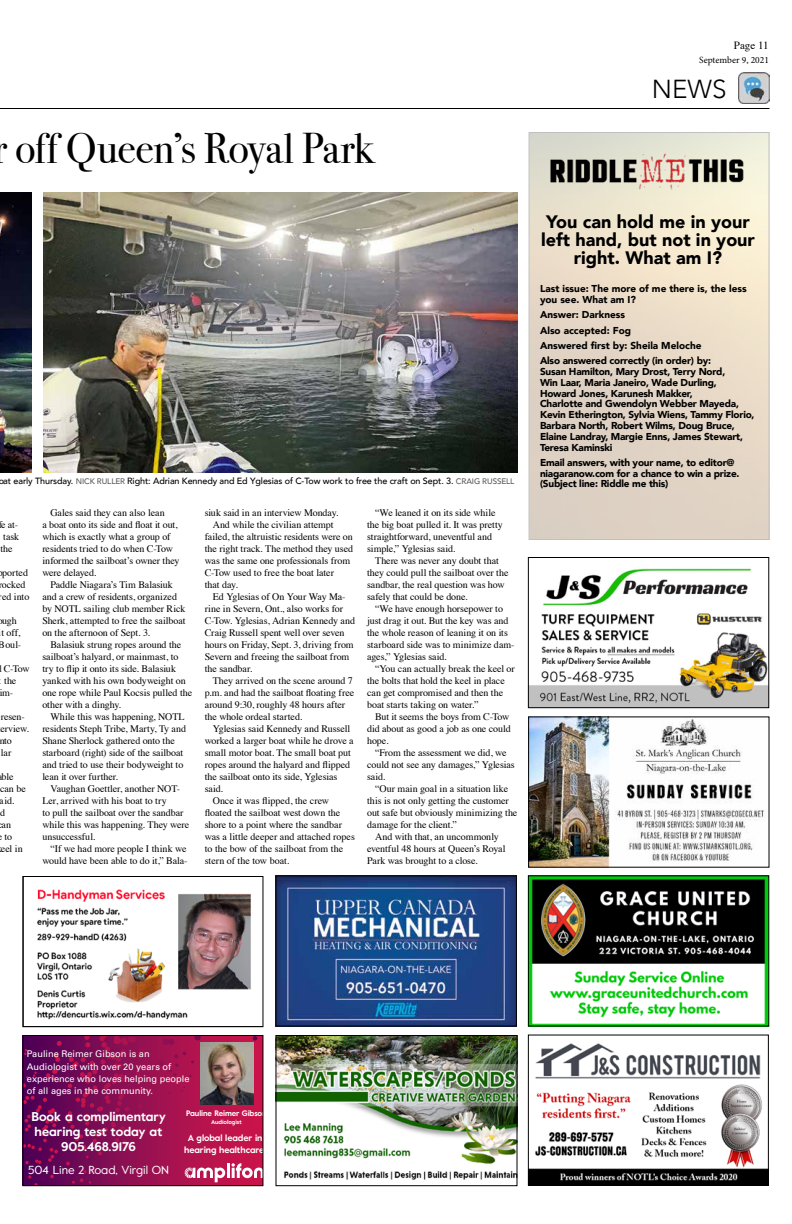
<style>
.page{position:relative;width:792px;height:1224px;background:#fff}
.page>*{position:absolute;margin:0;border:0;box-sizing:border-box;transform-origin:0 0}
.t1{font:43px "Bodoni Svty Two ITCTT";letter-spacing:-.01em;color:#000}
.t2{font:300 26px "Avenir";color:#000}
.t3{font:900 18px/18px "Avenir";color:#000;text-align:center}
.t4{font:700 12.7px/14.8px "Value";color:#fff;text-align:center}
.t5{font:11.6px "Value";color:#fff}
.t6{font:11px "Times";color:#000}
.t7{font:10px/12px "Times";letter-spacing:-.005em;color:#000}
.t8{font:900 10px/10.8px "Avenir";letter-spacing:-.02em;color:#000}
.t9{font:900 10px/15.3px "Avenir";color:#000}
.t10{font:9.5px "Minion Pro";color:#000}
.t11{font:9.2px/12.4px "Univers LT Pro 55 Roman";color:#fff}
.t12{font:700 9.1px/11.9px "Value";letter-spacing:-.01em;color:#fff;text-align:center}
.t13{font:500 9px "Avenir";letter-spacing:-.01em;color:#000}
.t14{font:700 7.9px "Value";letter-spacing:-.01em;color:#fff}
.t15{font:700 6px "Value";letter-spacing:-.01em;color:#fff}
.s1{font-size:8px;color:#58595b}
</style>
<div class="page">
<img style="left:37px;top:889px;width:214px;height:131px">
<div style="left:22px;top:876px;width:241px;height:151px;border:1px solid #000"></div>
<svg style="left:24px;top:1037px;width:237px;height:147px;background:#8e0d51"></svg>
<svg style="left:57px;top:1037px;width:200px;height:16px;background:#961252"></svg>
<hr style="left:227px;top:1163px;width:3px;height:15px;background:#fff">
<svg style="left:185px;top:1167px;width:40px;height:15px"></svg>
<svg style="left:232px;top:1163px;width:29px;height:15px"></svg>
<img style="left:201px;top:1043px;width:53px;height:62px">
<div style="left:22px;top:1035px;width:241px;height:151px;border:1px solid #000"></div>
<img style="left:530px;top:568px;width:237px;height:138px">
<div style="left:528px;top:557px;width:241px;height:151px;border:1px solid #000"></div>
<img style="left:277px;top:877px;width:238px;height:148px">
<div style="left:275px;top:875px;width:242px;height:152px;border:1px solid #000"></div>
<img style="left:530px;top:718px;width:234px;height:148px">
<img style="left:530px;top:877px;width:237px;height:148px">
<div style="left:528px;top:875px;width:241px;height:152px;border:1px solid #000"></div>
<img style="left:530px;top:1043px;width:237px;height:141px">
<div style="left:528px;top:1035px;width:241px;height:151px;border:1px solid #000"></div>
<img style="left:277px;top:1037px;width:239px;height:143px">
<div style="left:275px;top:1035px;width:243px;height:151px;border:1px solid #000"></div>
<img style="left:535px;top:144px;width:222px;height:54px">
<img style="left:738px;top:72px;width:31px;height:31px">
<hr style="left:0;top:108px;width:770px;height:1px;background:#000">
<img style="left:0;top:192px;width:31px;height:280px">
<img style="left:43px;top:192px;width:474px;height:280px">
<h1 class="t1" style="left:15px;top:113px;width:361px">off Queen’s Royal Park</h1>
<p class="t13" style="left:-2px;top:473px;width:518px">oat early Thursday. <span class="s1">NICK RULLER</span> Right: Adrian Kennedy and Ed Yglesias of C-Tow work to free the craft on Sept. 3. <span class="s1">CRAIG RUSSELL</span></p>
<p class="t7" style="left:-2px;top:518px;width:23px;text-align:justify">fe at&shy;task the</p>
<p class="t7" style="left:-1px;top:566px;width:32px;text-align:center">ported rocked red into</p>
<p class="t7" style="left:-1px;top:614px;width:24px;text-align:center">ugh it off,<br>Boul-</p>
<p class="t7" style="left:-1px;top:662px;width:32px;text-indent:5px">C-Tow t the im-</p>
<p class="t7" style="left:-1px;top:710px;width:31px">resen&shy;erview. nto<br>lar</p>
<p class="t7" style="left:2px;top:770px;width:13px">ble</p>
<p class="t7" style="left:0;top:782px;width:27px">can be</p>
<p class="t7" style="left:0;top:794px;width:16px">aid.</p>
<p class="t7" style="left:0;top:806px;width:6px">d</p>
<p class="t7" style="left:2px;top:818px;width:11px">an</p>
<p class="t7" style="left:4px;top:830px;width:9px">to</p>
<p class="t7" style="left:1px;top:842px;width:23px">eel in</p>
<p class="t7" style="left:42px;top:506px;width:139px;text-indent:8px">Gales said they can also lean<br>a boat onto its side and float it out, which is exactly what a group of residents tried to do when C-Tow informed the sailboat’s owner they were delayed.</p>
<p class="t7" style="left:42px;top:578px;width:145px;text-indent:8px">Paddle Niagara’s Tim Balasiuk and a crew of residents, organized by NOTL sailing club member Rick<br>Sherk, attempted to free the sailboat on the afternoon of Sept. 3.</p>
<p class="t7" style="left:42px;top:638px;width:151px;text-indent:8px">Balasiuk strung ropes around the sailboat’s halyard, or mainmast, to try to flip it onto its side. Balasiuk yanked with his own bodyweight on one rope while Paul Kocsis pulled the other with a dinghy.</p>
<p class="t7" style="left:42px;top:710px;width:145px;text-indent:8px">While this was happening, NOTL residents Steph Tribe, Marty, Ty and<br>Shane Sherlock gathered onto the starboard (right) side of the sailboat and tried to use their bodyweight to lean it over further.</p>
<p class="t7" style="left:42px;top:782px;width:148px;text-indent:8px">Vaughan Goettler, another NOT-<br>Ler, arrived with his boat to try<br>to pull the sailboat over the sandbar while this was happening. They were unsuccessful.</p>
<p class="t7" style="left:42px;top:842px;width:147px;text-align:right">“If we had more people I think we would have been able to do it,” Bala-</p>
<p class="t7" style="left:205px;top:506px;width:135px">siuk said in an interview Monday.</p>
<p class="t7" style="left:213px;top:518px;width:122px">And while the civilian attempt</p>
<p class="t7" style="left:205px;top:530px;width:150px">failed, the altruistic residents were on</p>
<p class="t7" style="left:205px;top:542px;width:150px">the right track. The method they used</p>
<p class="t7" style="left:205px;top:554px;width:147px">was the same one professionals from</p>
<p class="t7" style="left:205px;top:566px;width:131px">C-Tow used to free the boat later</p>
<p class="t7" style="left:205px;top:578px;width:35px">that day.</p>
<p class="t7" style="left:213px;top:590px;width:134px">Ed Yglesias of On Your Way Ma-</p>
<p class="t7" style="left:205px;top:602px;width:140px">rine in Severn, Ont., also works for</p>
<p class="t7" style="left:205px;top:614px;width:152px">C-Tow. Yglesias, Adrian Kennedy and</p>
<p class="t7" style="left:205px;top:626px;width:141px">Craig Russell spent well over seven</p>
<p class="t7" style="left:205px;top:638px;width:150px">hours on Friday, Sept. 3, driving from</p>
<p class="t7" style="left:205px;top:650px;width:146px">Severn and freeing the sailboat from</p>
<p class="t7" style="left:205px;top:662px;width:49px">the sandbar.</p>
<p class="t7" style="left:213px;top:674px;width:142px">They arrived on the scene around 7</p>
<p class="t7" style="left:205px;top:686px;width:151px">p.m. and had the sailboat floating free</p>
<p class="t7" style="left:205px;top:698px;width:142px">around 9:30, roughly 48 hours after</p>
<p class="t7" style="left:205px;top:710px;width:99px">the whole ordeal started.</p>
<p class="t7" style="left:213px;top:722px;width:139px">Yglesias said Kennedy and Russell</p>
<p class="t7" style="left:205px;top:734px;width:150px">worked a larger boat while he drove a</p>
<p class="t7" style="left:205px;top:746px;width:148px">small motor boat. The small boat put</p>
<p class="t7" style="left:205px;top:758px;width:147px">ropes around the halyard and flipped</p>
<p class="t7" style="left:205px;top:770px;width:134px">the sailboat onto its side, Yglesias</p>
<p class="t7" style="left:205px;top:782px;width:20px">said.</p>
<p class="t7" style="left:213px;top:794px;width:118px">Once it was flipped, the crew</p>
<p class="t7" style="left:205px;top:806px;width:137px">floated the sailboat west down the</p>
<p class="t7" style="left:205px;top:818px;width:139px">shore to a point where the sandbar</p>
<p class="t7" style="left:205px;top:830px;width:152px">was a little deeper and attached ropes</p>
<p class="t7" style="left:205px;top:842px;width:140px">to the bow of the sailboat from the</p>
<p class="t7" style="left:205px;top:854px;width:86px">stern of the tow boat.</p>
<p class="t7" style="left:367px;top:506px;width:137px;text-indent:8px">“We leaned it on its side while the big boat pulled it. It was pretty straightforward, uneventful and simple,” Yglesias said.</p>
<p class="t7" style="left:367px;top:554px;width:143px;text-indent:8px">There was never any doubt that they could pull the sailboat over the sandbar, the real question was how safely that could be done.</p>
<p class="t7" style="left:367px;top:602px;width:149px;text-indent:8px">“We have enough horsepower to just drag it out. But the key was and the whole reason of leaning it on its starboard side was to minimize dam&shy;ages,” Yglesias said.</p>
<p class="t7" style="left:367px;top:662px;width:149px;text-indent:8px">“You can actually break the keel or the bolts that hold the keel in place can get compromised and then the boat starts taking on water.”</p>
<p class="t7" style="left:367px;top:710px;width:145px;text-indent:8px">But it seems the boys from C-Tow did about as good a job as one could hope.</p>
<p class="t7" style="left:367px;top:746px;width:149px;text-indent:8px">“From the assessment we did, we could not see any damages,” Yglesias said.</p>
<p class="t7" style="left:375px;top:782px;width:135px">“Our main goal in a situation like</p>
<p class="t7" style="left:367px;top:794px;width:143px">this is not only getting the customer</p>
<p class="t7" style="left:367px;top:806px;width:152px">out safe but obviously minimizing the</p>
<p class="t7" style="left:367px;top:818px;width:91px">damage for the client.”</p>
<p class="t7" style="left:375px;top:830px;width:125px">And with that, an uncommonly</p>
<p class="t7" style="left:367px;top:842px;width:140px">eventful 48 hours at Queen’s Royal</p>
<p class="t7" style="left:367px;top:854px;width:112px">Park was brought to a close.</p>
<p class="t6" style="left:734px;top:35px;width:36px">Page 11</p>
<p class="t10" style="left:699px;top:54px;width:71px">September 9, 2021</p>
<h2 class="t2" style="left:652px;top:74px;width:76px">NEWS</h2>
<h3 class="t3" style="left:541px;top:212px;width:215px">You can hold me in your left hand, but not in your right. What am I?</h3>
<p class="t9" style="left:540px;top:283px;width:208px;line-height:10.8px">Last issue: The more of me there is, the less you see. What am I?</p>
<p class="t9" style="left:540px;top:307px;width:173px">Answer: Darkness<br>Also accepted: Fog<br>Answered first by: Sheila Meloche<br>Also answered correctly (in order) by:</p>
<p class="t8" style="left:540px;top:366px;width:216px">Susan Hamilton, Mary Drost, Terry Nord,<br>Win Laar, Maria Janeiro, Wade Durling, Howard Jones, Karunesh Makker,<br>Charlotte and Gwendolyn Webber Mayeda, Kevin Etherington, Sylvia Wiens, Tammy Florio, Barbara North, Robert Wilms, Doug Bruce, Elaine Landray, Margie Enns, James Stewart, Teresa Kaminski</p>
<p class="t8" style="left:540px;top:457px;width:201px">Email answers, with your name, to editor@ niagaranow.com for a chance to win a prize. (Subject line: Riddle me this)</p>
<p class="t11" style="left:27px;top:1047px;width:164px">Pauline Reimer Gibson is an<br>Audiologist with over 20 years of experience who loves helping people of all ages in the community.</p>
<p class="t4" style="left:31px;top:1110px;width:136px">Book a complimentary hearing test today at<br>905.468.9176</p>
<p class="t5" style="left:28px;top:1162px;width:143px">504 Line 2 Road, Virgil ON</p>
<p class="t14" style="left:186px;top:1107px;width:82px">Pauline Reimer Gibson</p>
<p class="t15" style="left:211px;top:1118px;width:32px">Audiologist</p>
<p class="t12" style="left:184px;top:1132px;width:83px">A global leader in hearing healthcare.</p>
</div>
